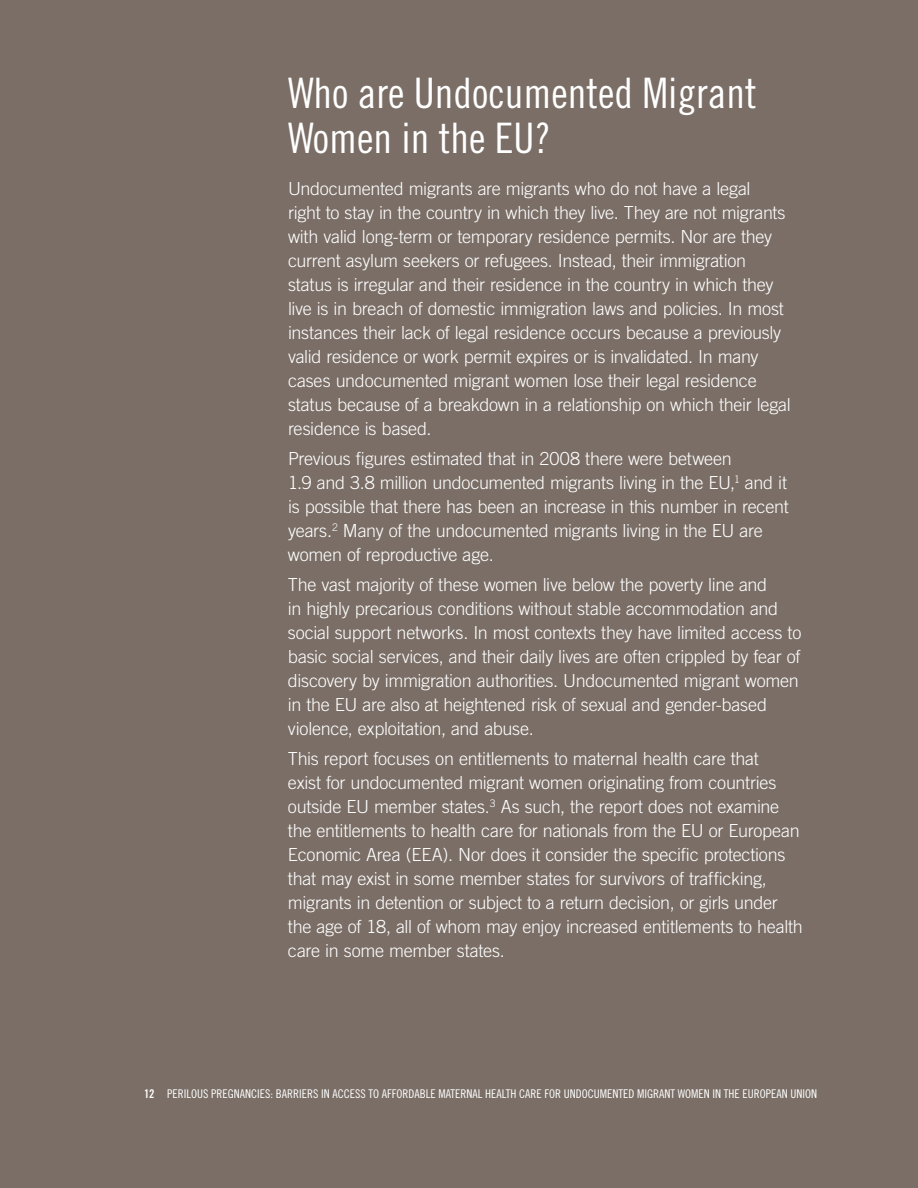
<style>
.page{position:relative;width:918px;height:1188px;background:#7a6e66}
.page>*{position:absolute;margin:0;border:0;box-sizing:border-box;transform-origin:0 0}
.t1{font:42px/45px "Trade Gothic Cond Eighteen";color:#fff}
.t2{font:300 18px/24px "Trade Gothic";letter-spacing:-.015em;color:#fff}
.t3{font:12px "Trade Gothic Cond Eighteen";color:#fff}
.s1{font-family:"Trade Gothic Bold Cond Twenty"}
</style>
<div class="page">
<h1 class="t1" style="left:288px;top:70px;width:470px">Who are Undocumented Migrant<br>Women in the EU?</h1>
<p class="t2" style="left:288px;top:176px;width:504px">Undocumented migrants are migrants who do not have a legal<br>right to stay in the country in which they live. They are not migrants with valid long-term or temporary residence permits. Nor are they current asylum seekers or refugees. Instead, their immigration status is irregular and their residence in the country in which they live is in breach of domestic immigration laws and policies. In most instances their lack of legal residence occurs because a previously valid residence or work permit expires or is invalidated. In many cases undocumented migrant women lose their legal residence status because of a breakdown in a relationship on which their legal residence is based.</p>
<p class="t2" style="left:288px;top:446px;width:502px">Previous figures estimated that in 2008 there were between<br>1.9 and 3.8 million undocumented migrants living in the EU,<sup>1</sup> and it is possible that there has been an increase in this number in recent years.<sup>2</sup> Many of the undocumented migrants living in the EU are women of reproductive age.</p>
<p class="t2" style="left:288px;top:572px;width:515px">The vast majority of these women live below the poverty line and<br>in highly precarious conditions without stable accommodation and social support networks. In most contexts they have limited access to basic social services, and their daily lives are often crippled by fear of discovery by immigration authorities. Undocumented migrant women in the EU are also at heightened risk of sexual and gender-based violence, exploitation, and abuse.</p>
<p class="t2" style="left:288px;top:746px;width:516px">This report focuses on entitlements to maternal health care that<br>exist for undocumented migrant women originating from countries outside EU member states.<sup>3</sup> As such, the report does not examine the entitlements to health care for nationals from the EU or European Economic Area (EEA). Nor does it consider the specific protections that may exist in some member states for survivors of trafficking, migrants in detention or subject to a return decision, or girls under the age of 18, all of whom may enjoy increased entitlements to health care in some member states.</p>
<p class="t3" style="left:144px;top:1086px;width:675px"><span class="s1">12</span> PERILOUS PREGNANCIES: BARRIERS IN ACCESS TO AFFORDABLE MATERNAL HEALTH CARE FOR UNDOCUMENTED MIGRANT WOMEN IN THE EUROPEAN UNION</p>
</div>
